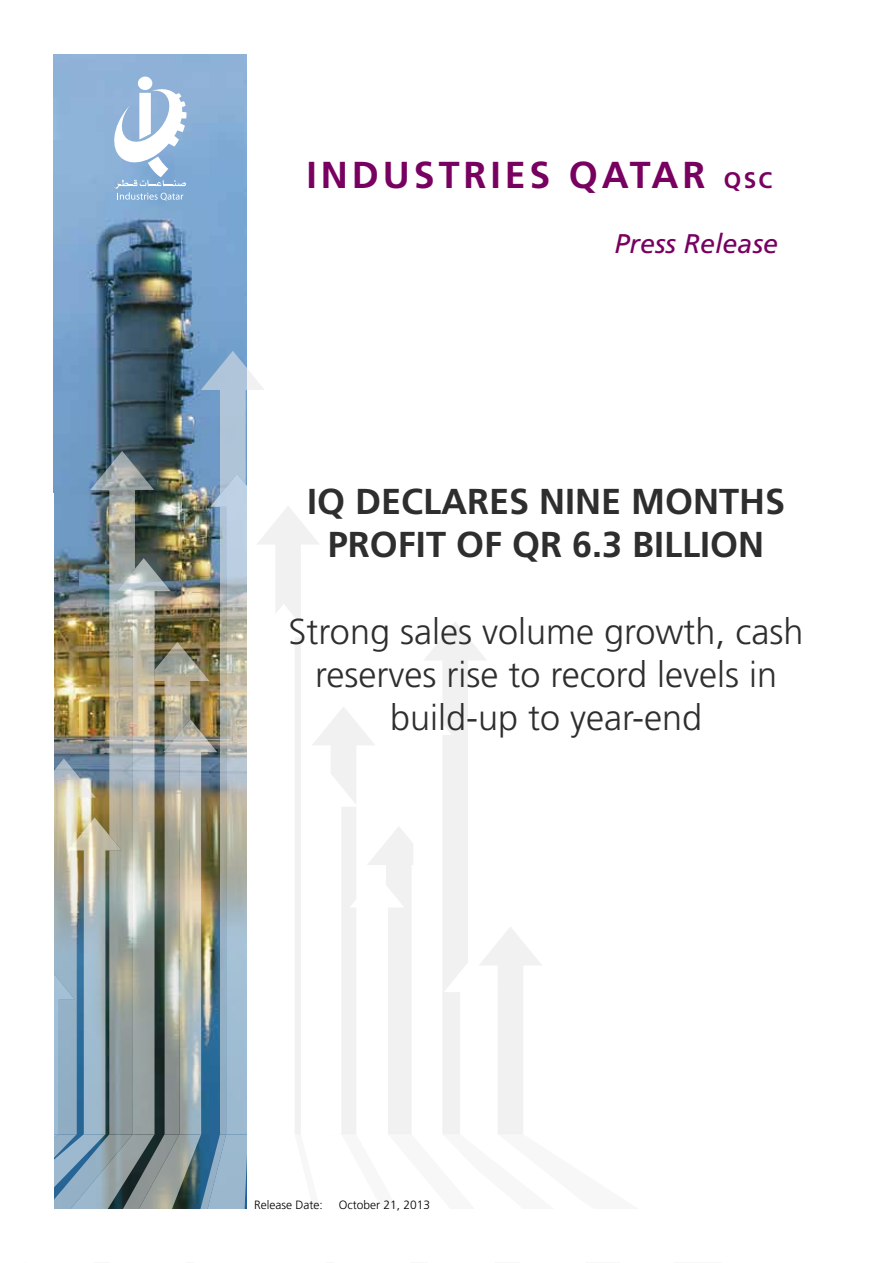
<style>
.page{position:relative;width:893px;height:1263px;background:#fff}
.page>*{position:absolute;margin:0;border:0;box-sizing:border-box;transform-origin:0 0}
.t1{font:700 37.5px "Frutiger LT Std";letter-spacing:.105em;color:#780060}
.t2{font:300 36px/43.2px "Frutiger LT Std";color:#2e2e2f;text-align:center}
.t3{font:700 36px/43.2px "Frutiger LT Std";color:#2e2e2f;text-align:center}
.t4{font:italic 27px "Frutiger LT Std";color:#780060}
.t5{font:300 12px "Frutiger LT Std";color:#000}
.s1{font-size:22.5px}
</style>
<div class="page">
<img style="left:54px;top:54px;width:193px;height:397px">
<div style="left:138px;top:77px;width:14px;height:13px;background:#fff;border-radius:50%"></div>
<svg style="left:110px;top:88px;width:77px;height:113px"></svg>
<svg style="left:201px;top:351px;width:63px;height:100px"></svg>
<img style="left:53px;top:451px;width:488px;height:758px">
<div style="left:1px;top:493px;width:53px;height:716px;background:#fff"></div>
<p class="t1" style="left:306px;top:153px;width:467px">INDUSTRIES QATAR <span class="s1">QSC</span></p>
<p class="t4" style="left:615px;top:228px;width:165px">Press Release</p>
<p class="t3" style="left:307px;top:480px;width:480px">IQ DECLARES NINE MONTHS<br>PROFIT OF QR 6.3 BILLION</p>
<p class="t2" style="left:289px;top:610px;width:516px">Strong sales volume growth, cash reserves rise to record levels in build-up to year-end</p>
<p class="t5" style="left:254px;top:1198px;width:70px">Release Date:</p>
<p class="t5" style="left:339px;top:1198px;width:93px">October 21, 2013</p>
</div>
